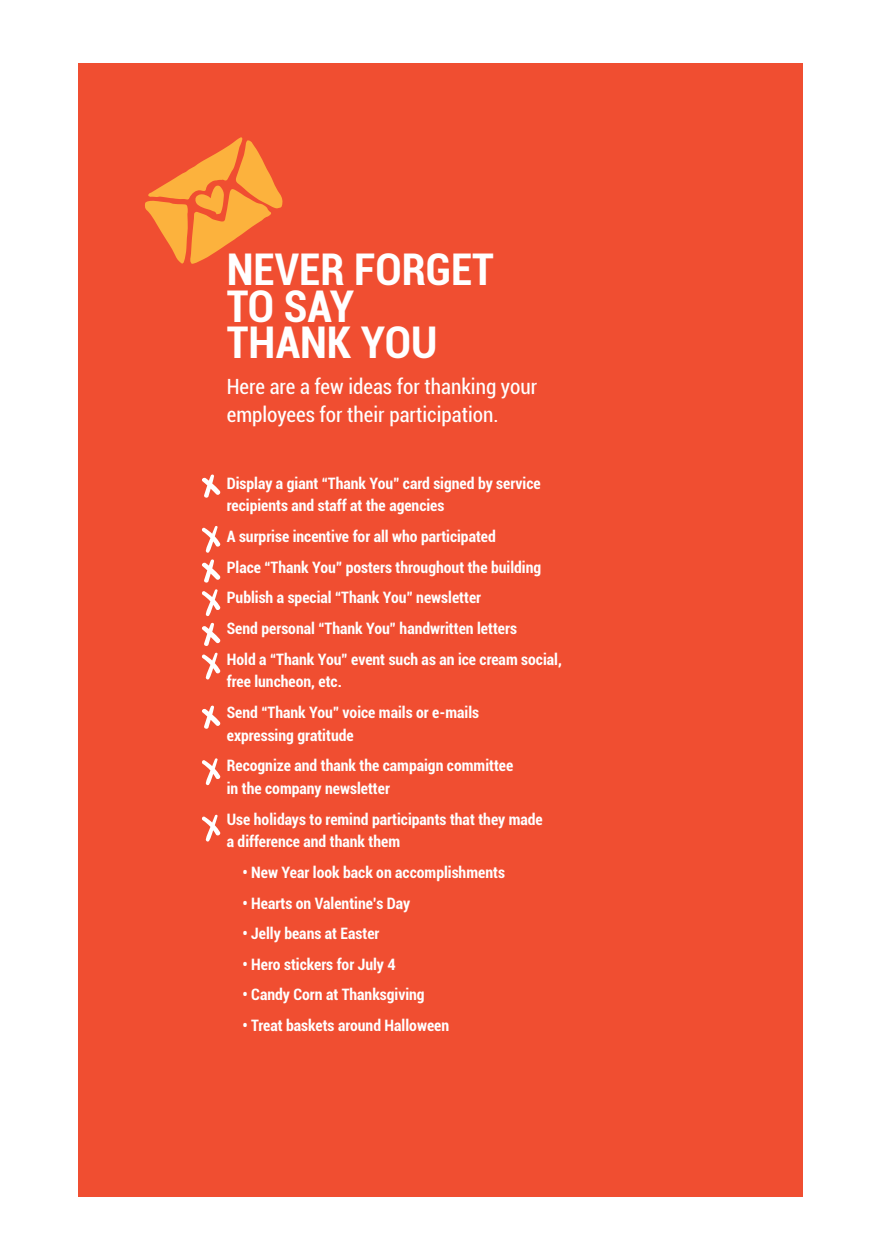
<style>
.page{position:relative;width:882px;height:1260px;background:#fff}
.page>*{position:absolute;margin:0;border:0;box-sizing:border-box;transform-origin:0 0}
.t1{font:700 condensed 43.75px/36.8px "Roboto";color:#fff}
.t2{font:condensed 21px/28px "Roboto";color:#fff}
.t3{font:700 condensed 15.75px/30.6px "Roboto";color:#fff}
</style>
<div class="page">
<div style="left:79px;top:63px;width:724px;height:1134px;background:#f04e31"></div>
<svg style="left:202px;top:474px;width:19px;height:24px"></svg>
<svg style="left:202px;top:705px;width:19px;height:24px"></svg>
<svg style="left:201px;top:526px;width:20px;height:154px"></svg>
<svg style="left:201px;top:814px;width:20px;height:28px"></svg>
<svg style="left:202px;top:758px;width:19px;height:28px"></svg>
<svg style="left:145px;top:137px;width:138px;height:127px"></svg>
<h1 class="t1" style="left:227px;top:249px;width:269px">NEVER FORGET<br>TO SAY<br>THANK YOU</h1>
<h2 class="t2" style="left:227px;top:372px;width:312px">Here are a few ideas for thanking your employees for their participation.</h2>
<p class="t3" style="left:227px;top:471px;width:315px;line-height:22.8px">Display a giant “Thank You” card signed by service recipients and staff at the agencies</p>
<p class="t3" style="left:227px;top:521px;width:337px">A surprise incentive for all who participated<br>Place “Thank You” posters throughout the building Publish a special “Thank You” newsletter<br>Send personal “Thank You” handwritten letters<br>Hold a “Thank You” event such as an ice cream social,</p>
<p class="t3" style="left:227px;top:666px;width:254px">free luncheon, etc.<br>Send “Thank You” voice mails or e-mails</p>
<p class="t3" style="left:227px;top:719px;width:288px">expressing gratitude<br>Recognize and thank the campaign committee</p>
<p class="t3" style="left:227px;top:772px;width:317px">in the company newsletter<br>Use holidays to remind participants that they made</p>
<p class="t3" style="left:227px;top:826px;width:175px">a difference and thank them</p>
<p class="t3" style="left:243px;top:856px;width:264px">• New Year look back on accomplishments</p>
<p class="t3" style="left:243px;top:887px;width:169px">• Hearts on Valentine’s Day</p>
<p class="t3" style="left:243px;top:918px;width:138px">• Jelly beans at Easter</p>
<p class="t3" style="left:243px;top:948px;width:155px">• Hero stickers for July 4</p>
<p class="t3" style="left:243px;top:979px;width:184px">• Candy Corn at Thanksgiving</p>
<p class="t3" style="left:243px;top:1010px;width:208px">• Treat baskets around Halloween</p>
</div>
